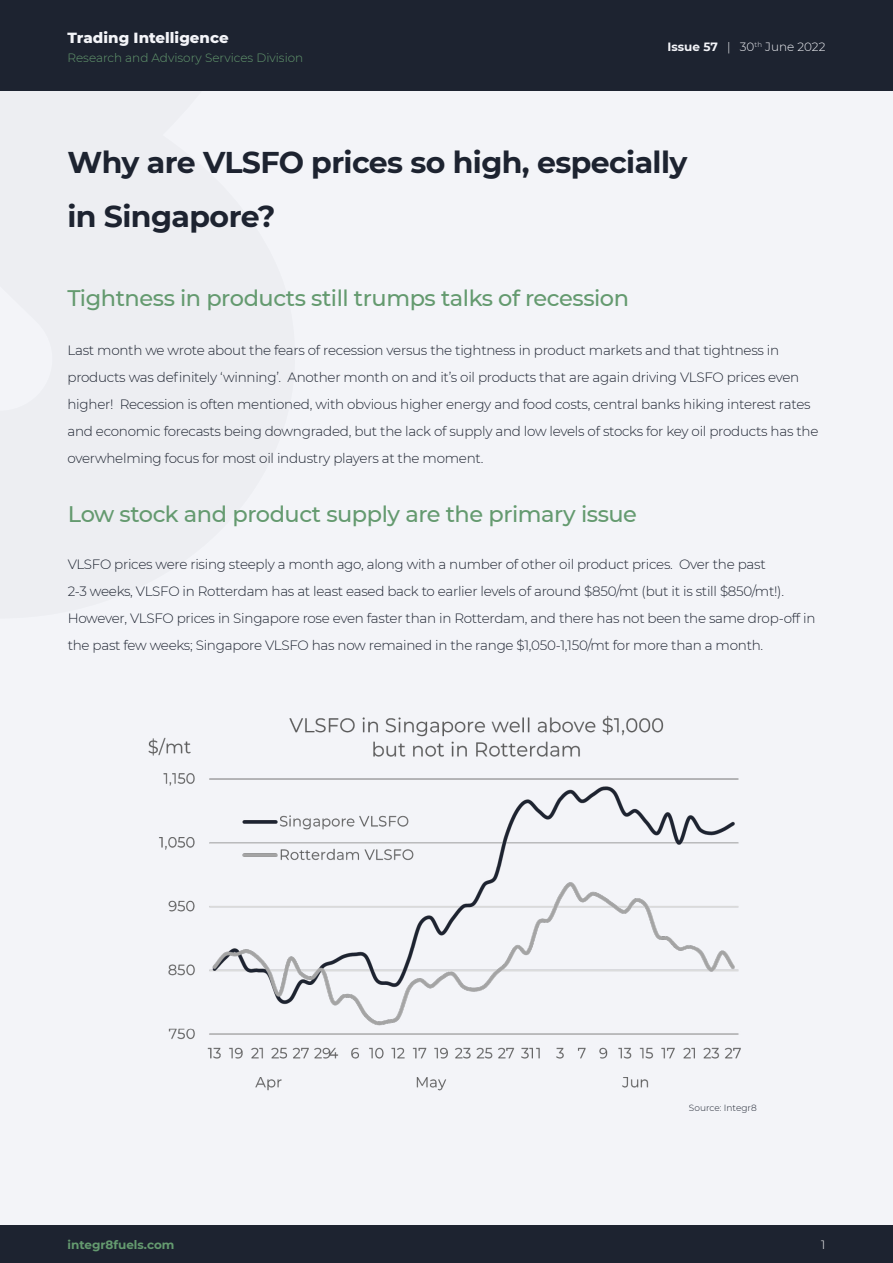
<style>
.page{position:relative;width:893px;height:1263px;background:#fff}
.page>*{position:absolute;margin:0;border:0;box-sizing:border-box;transform-origin:0 0}
.t1{font:700 30px/54px "Montserrat";letter-spacing:-.02em;color:#1d2330}
.t2{font:500 22.5px "Montserrat";letter-spacing:-.02em;color:#649a6f}
.t3{font:800 15px "Montserrat";color:#f3f4f8}
.t4{font:300 13.5px/27px "Montserrat";letter-spacing:-.02em;color:#1d2330}
.t5{font:300 12px "Montserrat";color:#649a6f}
.t6{font:300 12px "Montserrat";color:#f3f4f8}
.t7{font:700 12px "Montserrat";color:#649a6f}
.t8{font:300 12px "Montserrat";color:#fff}
.t9{font:300 9px "Montserrat";color:#1d2330}
.s1{font-weight:700}
</style>
<div class="page">
<div style="left:0;top:0;width:893px;height:1225px;background:#f3f4f8"></div>
<div style="left:0;top:0;width:893px;height:90px;background:#1d2330"></div>
<div style="left:0;top:1225px;width:893px;height:38px;background:#1d2330"></div>
<img style="left:148px;top:715px;width:593px;height:376px">
<p class="t3" style="left:68px;top:26px;width:163px">Trading Intelligence</p>
<p class="t5" style="left:68px;top:50px;width:237px">Research and Advisory Services Division</p>
<p class="t6" style="left:667px;top:38px;width:159px"><span class="s1">Issue 57</span> | 30<sup>th</sup> June 2022</p>
<h1 class="t1" style="left:68px;top:134px;width:621px">Why are VLSFO prices so high, especially in Singapore?</h1>
<h2 class="t2" style="left:68px;top:283px;width:563px">Tightness in products still trumps talks of recession</h2>
<p class="t4" style="left:68px;top:336px;width:752px">Last month we wrote about the fears of recession versus the tightness in product markets and that tightness in products was definitely ‘winning’. Another month on and it’s oil products that are again driving VLSFO prices even higher! Recession is often mentioned, with obvious higher energy and food costs, central banks hiking interest rates and economic forecasts being downgraded, but the lack of supply and low levels of stocks for key oil products has the overwhelming focus for most oil industry players at the moment.</p>
<h2 class="t2" style="left:68px;top:498px;width:571px">Low stock and product supply are the primary issue</h2>
<p class="t4" style="left:68px;top:551px;width:749px">VLSFO prices were rising steeply a month ago, along with a number of other oil product prices. Over the past<br>2-3 weeks, VLSFO in Rotterdam has at least eased back to earlier levels of around $850/mt (but it is still $850/mt!).<br>However, VLSFO prices in Singapore rose even faster than in Rotterdam, and there has not been the same drop-off in the past few weeks; Singapore VLSFO has now remained in the range $1,050-1,150/mt for more than a month.</p>
<p class="t9" style="left:689px;top:1102px;width:69px">Source: Integr8</p>
<p class="t7" style="left:68px;top:1236px;width:108px">integr8fuels.com</p>
<p class="t8" style="left:821px;top:1236px;width:6px">1</p>
</div>
